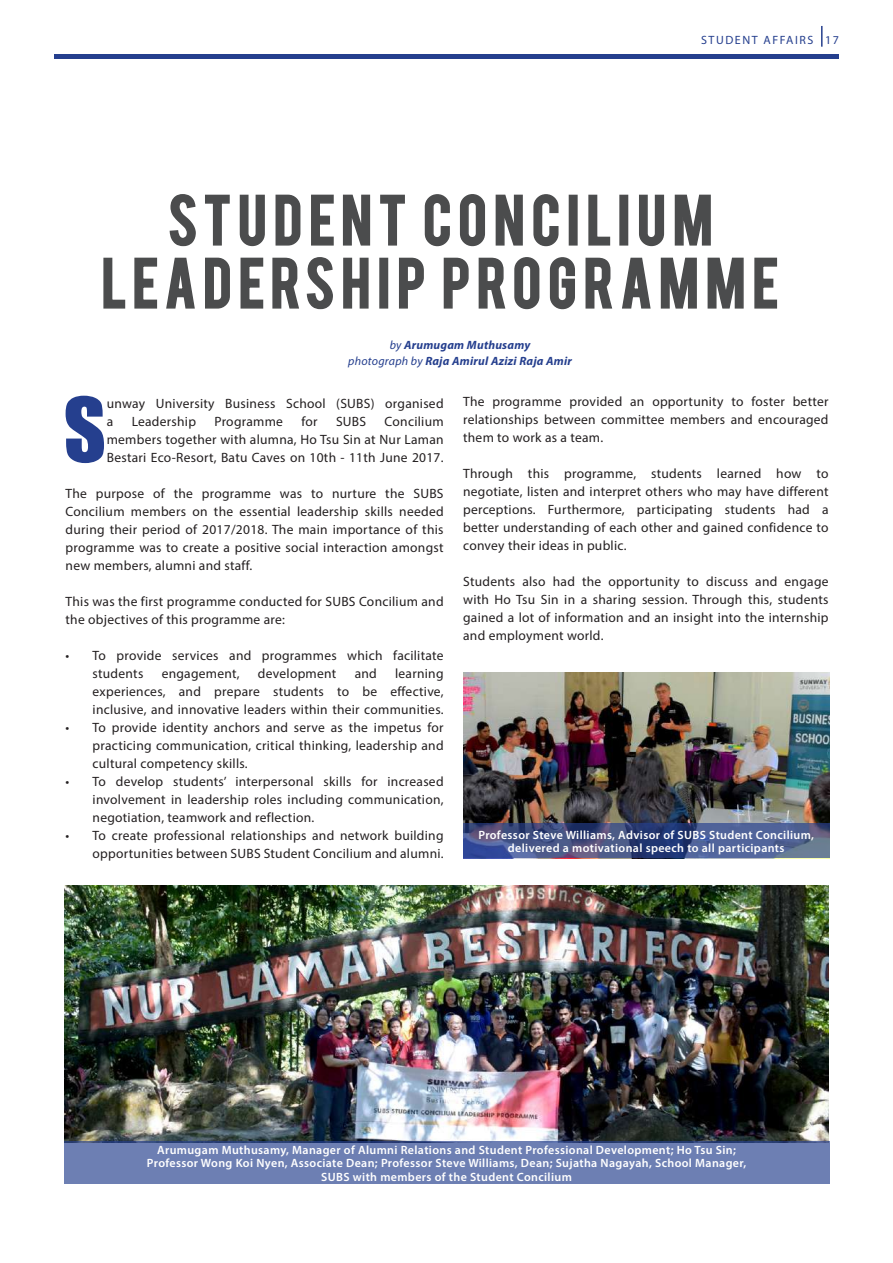
<style>
.page{position:relative;width:893px;height:1263px;background:#fff}
.page>*{position:absolute;margin:0;border:0;box-sizing:border-box;transform-origin:0 0}
.t1{font:81.75px "Impact";color:#253f8e}
.t2{font:55.5px/63px "Bebas";letter-spacing:.12em;color:#4b4c4d;text-align:center}
.t3{font:13.5px/18px "Myriad Pro";letter-spacing:.02em;color:#231f20;text-align:justify}
.t4{font:600 12px/13.5px "Myriad Pro";letter-spacing:.03em;color:#fff;text-align:center}
.t5{font:italic 700 12px/16.5px "Myriad Pro";letter-spacing:.02em;color:#253f8e;text-align:center}
.t6{font:12px "Myriad Pro";letter-spacing:.13em;color:#253f8e}
.s1{font-weight:400}
</style>
<div class="page">
<div style="left:54px;top:54px;width:785px;height:5px;background:#253f8e"></div>
<svg style="left:821px;top:26px;width:1px;height:21px"></svg>
<img style="left:64px;top:885px;width:765px;height:256px">
<img style="left:463px;top:672px;width:366px;height:152px">
<svg style="left:169px;top:194px;width:27px;height:53px"></svg>
<svg style="left:205px;top:194px;width:25px;height:52px"></svg>
<svg style="left:239px;top:194px;width:26px;height:53px"></svg>
<svg style="left:275px;top:194px;width:26px;height:52px"></svg>
<svg style="left:311px;top:194px;width:23px;height:52px"></svg>
<svg style="left:342px;top:194px;width:29px;height:52px"></svg>
<svg style="left:380px;top:194px;width:25px;height:52px"></svg>
<svg style="left:424px;top:194px;width:26px;height:53px"></svg>
<svg style="left:459px;top:194px;width:26px;height:53px"></svg>
<svg style="left:495px;top:194px;width:28px;height:52px"></svg>
<svg style="left:533px;top:194px;width:26px;height:53px"></svg>
<div style="left:569px;top:195px;width:9px;height:51px;border:2px solid #4b4c4d"></div>
<svg style="left:588px;top:194px;width:23px;height:52px"></svg>
<div style="left:619px;top:195px;width:9px;height:51px;border:2px solid #4b4c4d"></div>
<svg style="left:639px;top:194px;width:26px;height:53px"></svg>
<svg style="left:674px;top:194px;width:37px;height:52px"></svg>
<svg style="left:103px;top:257px;width:23px;height:52px"></svg>
<svg style="left:134px;top:257px;width:24px;height:52px"></svg>
<svg style="left:166px;top:257px;width:29px;height:52px"></svg>
<svg style="left:205px;top:257px;width:25px;height:52px"></svg>
<svg style="left:240px;top:257px;width:24px;height:52px"></svg>
<svg style="left:272px;top:257px;width:27px;height:52px"></svg>
<svg style="left:306px;top:257px;width:27px;height:53px"></svg>
<svg style="left:343px;top:257px;width:26px;height:52px"></svg>
<div style="left:379px;top:258px;width:9px;height:51px;border:2px solid #4b4c4d"></div>
<svg style="left:399px;top:257px;width:25px;height:52px"></svg>
<svg style="left:443px;top:257px;width:26px;height:52px"></svg>
<svg style="left:478px;top:257px;width:28px;height:52px"></svg>
<svg style="left:514px;top:257px;width:26px;height:53px"></svg>
<svg style="left:549px;top:257px;width:26px;height:53px"></svg>
<svg style="left:585px;top:257px;width:28px;height:52px"></svg>
<svg style="left:622px;top:257px;width:29px;height:52px"></svg>
<svg style="left:660px;top:257px;width:37px;height:52px"></svg>
<svg style="left:707px;top:257px;width:37px;height:52px"></svg>
<svg style="left:754px;top:257px;width:24px;height:52px"></svg>
<svg style="left:463px;top:824px;width:366px;height:34px;background:#455488"></svg>
<div style="left:64px;top:1141px;width:766px;height:43px;background:#6d7fb3"></div>
<p class="t6" style="left:701px;top:33px;width:139px">STUDENT AFFAIRS 17</p>
<h2 class="t2" style="left:102px;top:185px;width:679px">STUDENT CONCILIUM<br>LEADERSHIP PROGRAMME</h2>
<p class="t5" style="left:348px;top:336px;width:225px"><span class="s1">by</span> Arumugam Muthusamy<br><span class="s1">photograph by</span> Raja Amirul Azizi Raja Amir</p>
<h1 class="t1" style="left:64px;top:366px;width:44px">S</h1>
<p class="t3" style="left:107px;top:394px;width:338px">unway University Business School (SUBS) organised a</p>
<p class="t3" style="left:132px;top:412px;width:66px">Leadership</p>
<p class="t3" style="left:215px;top:412px;width:70px">Programme</p>
<p class="t3" style="left:301px;top:412px;width:18px">for</p>
<p class="t3" style="left:336px;top:412px;width:32px">SUBS</p>
<p class="t3" style="left:107px;top:412px;width:338px;text-indent:278px">Concilium members together with alumna, Ho Tsu Sin at Nur Laman Bestari Eco-Resort, Batu Caves on 10th - 11th June 2017.</p>
<p class="t3" style="left:66px;top:484px;width:380px">The purpose of the programme was to nurture the SUBS Concilium members on the essential leadership skills needed during their period of 2017/2018. The main importance of this programme was to create a positive social interaction amongst new members, alumni and staff.</p>
<p class="t3" style="left:66px;top:592px;width:380px">This was the first programme conducted for SUBS Concilium and the objectives of this programme are:</p>
<p class="t3" style="left:93px;top:646px;width:353px;text-indent:-27px">• To provide services and programmes which facilitate students</p>
<p class="t3" style="left:93px;top:664px;width:353px;text-indent:303px">learning experiences, and prepare students to be effective, inclusive, and innovative leaders within their communities.</p>
<p class="t3" style="left:93px;top:718px;width:353px;text-indent:-27px">• To provide identity anchors and serve as the impetus for practicing communication, critical thinking, leadership and cultural competency skills.</p>
<p class="t3" style="left:93px;top:772px;width:353px;text-indent:-27px">• To develop students’ interpersonal skills for increased involvement in leadership roles including communication, negotiation, teamwork and reflection.</p>
<p class="t3" style="left:66px;top:826px;width:380px;text-align:right">• To create professional relationships and network building opportunities between SUBS Student Concilium and alumni.</p>
<p class="t3" style="left:162px;top:664px;width:80px">engagement,</p>
<p class="t3" style="left:258px;top:664px;width:80px">development</p>
<p class="t3" style="left:355px;top:664px;width:24px">and</p>
<p class="t3" style="left:463px;top:392px;width:367px">The programme provided an opportunity to foster better relationships between committee members and encouraged them to work as a team.</p>
<p class="t3" style="left:463px;top:464px;width:367px">Through this programme, students learned how to negotiate, listen and interpret others who may have different perceptions. Furthermore, participating students had a better understanding of each other and gained confidence to convey their ideas in public.</p>
<p class="t3" style="left:463px;top:572px;width:367px">Students also had the opportunity to discuss and engage with Ho Tsu Sin in a sharing session. Through this, students gained a lot of information and an insight into the internship and employment world.</p>
<p class="t4" style="left:478px;top:828px;width:337px">Professor Steve Williams, Advisor of SUBS Student Concilium, delivered a motivational speech to all participants</p>
<p class="t4" style="left:147px;top:1143px;width:601px">Arumugam Muthusamy, Manager of Alumni Relations and Student Professional Development; Ho Tsu Sin;<br>Professor Wong Koi Nyen, Associate Dean; Professor Steve Williams, Dean; Sujatha Nagayah, School Manager,<br>SUBS with members of the Student Concilium</p>
</div>
